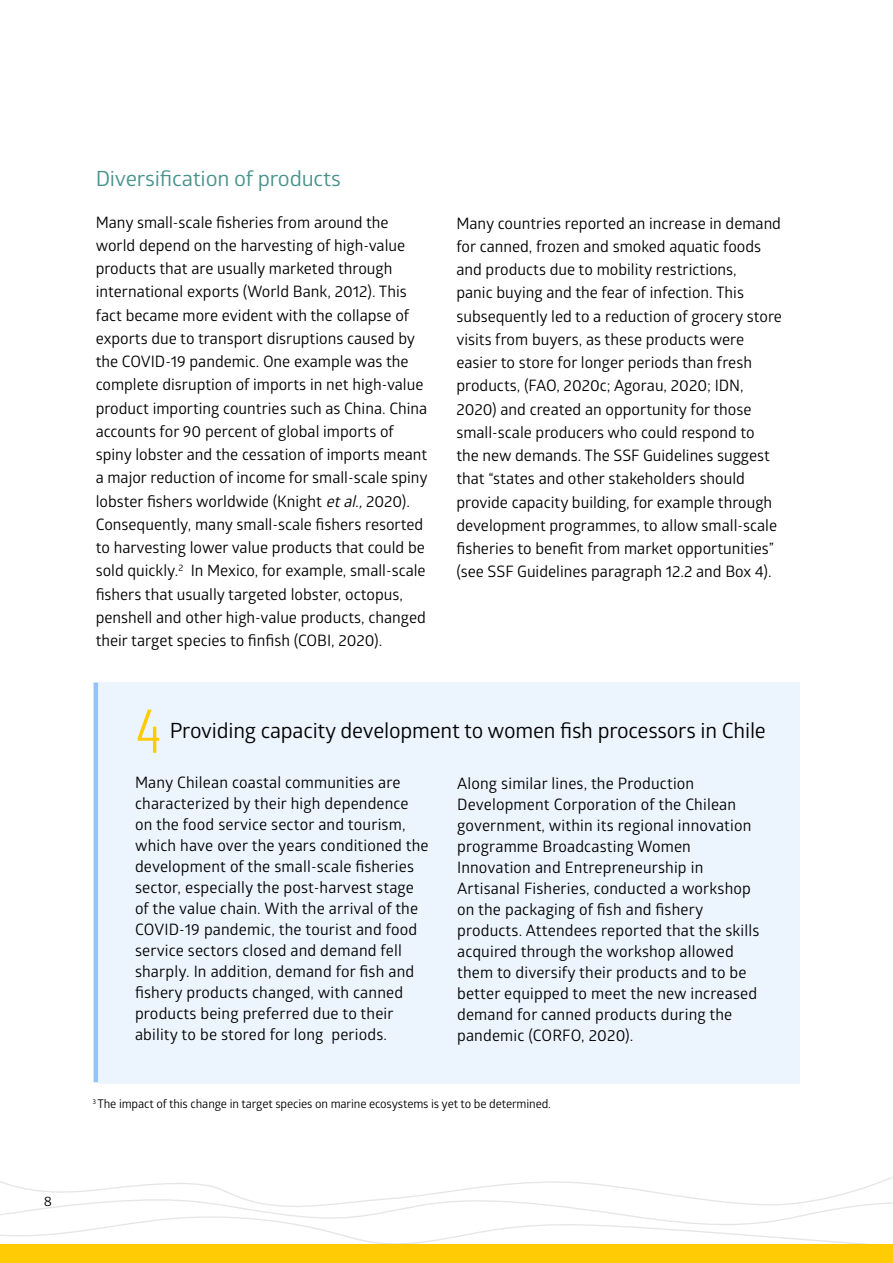
<style>
.page{position:relative;width:893px;height:1263px;background:#fff}
.page>*{position:absolute;margin:0;border:0;box-sizing:border-box;transform-origin:0 0}
.t1{font:300 61.8px "Barlow Condensed";color:#ffcb05;scale:1.05 1}
.t2{font:21px "Glober";letter-spacing:-.01em;color:#000}
.t3{font:21px "Glober";letter-spacing:-.01em;color:#47938c;scale:1.05 1}
.t4{font:15.75px/23.2px "Glober";color:#000}
.t5{font:13.5px "Glober";color:#000;scale:1.05 1}
.t6{font:12px "Glober";letter-spacing:-.01em;color:#000}
.s1{font-style:italic}
</style>
<div class="page">
<div style="left:98px;top:682px;width:701px;height:402px;background:#ecf4fe"></div>
<hr style="left:94px;top:682px;width:4px;height:400px;background:#93c4f9">
<svg style="left:0;top:1177px;width:893px;height:67px"></svg>
<div style="left:0;top:1244px;width:893px;height:19px;background:#ffcb05"></div>
<p class="t5" style="left:44px;top:1192px;width:9px">8</p>
<h2 class="t3" style="left:96px;top:164px;width:235px">Diversification of products</h2>
<p class="t4" style="left:96px;top:210px;width:333px">Many small-scale fisheries from around the world depend on the harvesting of high-value products that are usually marketed through international exports (World Bank, 2012). This fact became more evident with the collapse of exports due to transport disruptions caused by the COVID-19 pandemic. One example was the complete disruption of imports in net high-value product importing countries such as China. China accounts for 90 percent of global imports of spiny lobster and the cessation of imports meant a major reduction of income for small-scale spiny lobster fishers worldwide (Knight <span class="s1">etal.,</span>2020).<br>Consequently, many small-scale fishers resorted to harvesting lower value products that could be sold quickly.<sup>2</sup> In Mexico, for example, small-scale fishers that usually targeted lobster, octopus, penshell and other high-value products, changed their target species to finfish (COBI, 2020).</p>
<p class="t4" style="left:456px;top:211px;width:327px">Many countries reported an increase in demand for canned, frozen and smoked aquatic foods and products due to mobility restrictions,<br>panic buying and the fear of infection. This subsequently led to a reduction of grocery store visits from buyers, as these products were easier to store for longer periods than fresh products, (FAO, 2020c; Agorau, 2020; IDN, 2020) and created an opportunity for those small-scale producers who could respond to<br>the new demands. The SSF Guidelines suggest that “states and other stakeholders should provide capacity building, for example through development programmes, to allow small-scale fisheries to benefit from market opportunities” (see SSF Guidelines paragraph 12.2 and Box 4).</p>
<h1 class="t1" style="left:136px;top:692px;width:25px">4</h1>
<h2 class="t2" style="left:170px;top:715px;width:598px">Providing capacity development to women fish processors in Chile</h2>
<p class="t4" style="left:135px;top:771px;width:295px;line-height:21px">Many Chilean coastal communities are characterized by their high dependence on the food service sector and tourism, which have over the years conditioned the development of the small-scale fisheries sector, especially the post-harvest stage of the value chain. With the arrival of the COVID-19 pandemic, the tourist and food service sectors closed and demand fell sharply. In addition, demand for fish and fishery products changed, with canned products being preferred due to their ability to be stored for long periods.</p>
<p class="t4" style="left:457px;top:772px;width:304px;line-height:21px">Along similar lines, the Production Development Corporation of the Chilean government, within its regional innovation programme Broadcasting Women Innovation and Entrepreneurship in Artisanal Fisheries, conducted a workshop on the packaging of fish and fishery products. Attendees reported that the skills acquired through the workshop allowed them to diversify their products and to be better equipped to meet the new increased demand for canned products during the pandemic (CORFO, 2020).</p>
<p class="t6" style="left:92px;top:1095px;width:460px"><sup>3</sup> The impact of this change in target species on marine ecosystems is yet to be determined.</p>
</div>
